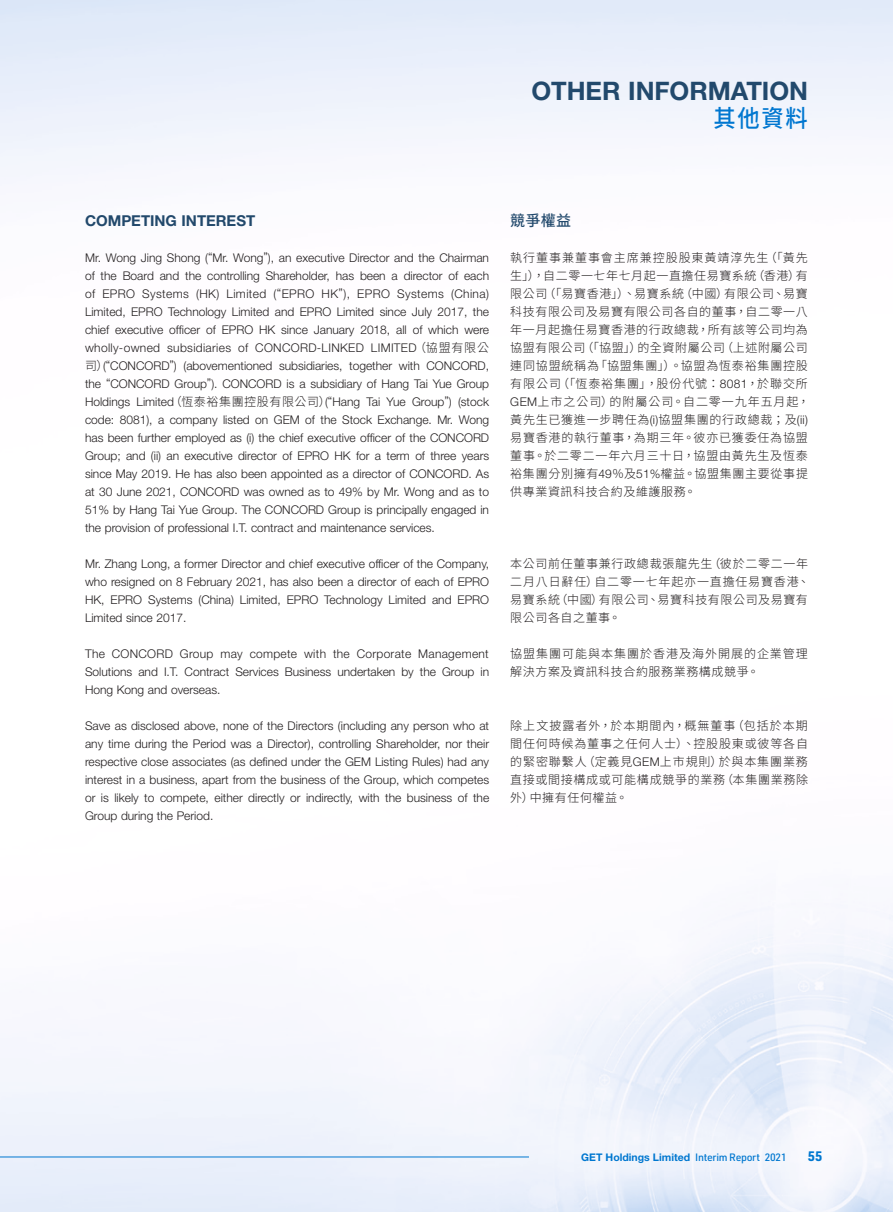
<style>
.page{position:relative;width:893px;height:1212px;background:#fff}
.page>*{position:absolute;margin:0;border:0;box-sizing:border-box;transform-origin:0 0}
.t1{font:700 25.5px "Helvetica Neue LT Std";color:#22496c}
.t2{font:500 24px "Source Han Sans TC";color:#0077d0;scale:.93 1}
.Heading_1{font:700 15px "Helvetica Neue LT Std";color:#22496c}
.C_Heading_1{font:500 15px "Source Han Sans TC";color:#22496c}
.t3{font:700 13.5px "URWDIN";color:#0077d0}
.Body_Text{font:300 12px/18px "Helvetica Neue LT Std";color:#231f20;text-align:justify}
.C_Body_Text{font:300 12px/18px "Source Han Sans TC";letter-spacing:.055em;color:#231f20}
.C_Body_Text-2{font:300 12px/18px "Source Han Sans TC";letter-spacing:.08em;color:#231f20}
.t4{font:700 10.5px "Helvetica Neue LT Std";color:#0077d0}
.s1{font-family:"Source Han Sans TC"}
.s2{font-family:"Helvetica Neue LT Std"}
.s3{font-family:"URWDIN";font-weight:500}
</style>
<div class="page">
<hr style="left:0;top:1156px;width:529px;height:1px;background:#0077d0">
<h1 class="t1" style="left:531px;top:75px;width:278px">OTHER INFORMATION</h1>
<h2 class="t2" style="left:713px;top:105px;width:103px">其他資料</h2>
<p class="Heading_1" style="left:85px;top:211px;width:172px">COMPETING INTEREST</p>
<p class="Body_Text" style="left:85px;top:248px;width:406px">Mr. Wong Jing Shong (“Mr. Wong”), an executive Director and the Chairman of the Board and the controlling Shareholder, has been a director of each of EPRO Systems (HK) Limited (“EPRO HK”), EPRO Systems (China)<br>Limited, EPRO Technology Limited and EPRO Limited since July 2017, the chief executive officer of EPRO HK since January 2018, all of which were wholly-owned subsidiaries of CONCORD-LINKED LIMITED<span class="s1">（協盟有限公司）</span>(“CONCORD”) (abovementioned subsidiaries, together with CONCORD, the “CONCORD Group”). CONCORD is a subsidiary of Hang Tai Yue Group Holdings Limited<span class="s1">（恆泰裕集團控股有限公司）</span>(“Hang Tai Yue Group”) (stock code: 8081), a company listed on GEM of the Stock Exchange. Mr. Wong has been further employed as (i) the chief executive officer of the CONCORD Group; and (ii) an executive director of EPRO HK for a term of three years since May 2019. He has also been appointed as a director of CONCORD. As at 30 June 2021, CONCORD was owned as to 49% by Mr. Wong and as to 51% by Hang Tai Yue Group. The CONCORD Group is principally engaged in the provision of professional I.T. contract and maintenance services.</p>
<p class="Body_Text" style="left:85px;top:554px;width:406px">Mr. Zhang Long, a former Director and chief executive officer of the Company, who resigned on 8 February 2021, has also been a director of each of EPRO HK, EPRO Systems (China) Limited, EPRO Technology Limited and EPRO Limited since 2017.</p>
<p class="Body_Text" style="left:85px;top:644px;width:406px">The CONCORD Group may compete with the Corporate Management Solutions and I.T. Contract Services Business undertaken by the Group in Hong Kong and overseas.</p>
<p class="Body_Text" style="left:85px;top:716px;width:406px">Save as disclosed above, none of the Directors (including any person who at any time during the Period was a Director), controlling Shareholder, nor their respective close associates (as defined under the GEM Listing Rules) had any interest in a business, apart from the business of the Group, which competes or is likely to compete, either directly or indirectly, with the business of the Group during the Period.</p>
<p class="C_Heading_1" style="left:510px;top:212px;width:63px">競爭權益</p>
<p class="C_Body_Text" style="left:510px;top:249px;width:301px">執行董事兼董事會主席兼控股股東黃靖淳先生（「黃先生」），自二零一七年七月起一直擔任易寶系統（香港）有限公司（「易寶香港」）、易寶系統（中國）有限公司、易寶科技有限公司及易寶有限公司各自的董事，自二零一八年一月起擔任易寶香港的行政總裁，所有該等公司均為協盟有限公司（「協盟」）的全資附屬公司（上述附屬公司連同協盟統稱為「協盟集團」）。協盟為恆泰裕集團控股有限公司（「恆泰裕集團」，股份代號：<span class="s2">8081</span>，於聯交所<br><span class="s2">GEM</span>上市之公司）的附屬公司。自二零一九年五月起，黃先生已獲進一步聘任為<span class="s2">(i)</span>協盟集團的行政總裁；及<span class="s2">(ii)</span>易寶香港的執行董事，為期三年。彼亦已獲委任為協盟董事。於二零二一年六月三十日，協盟由黃先生及恆泰裕集團分別擁有<span class="s2">49</span>％及<span class="s2">51%</span>權益。協盟集團主要從事提供專業資訊科技合約及維護服務。</p>
<p class="C_Body_Text" style="left:510px;top:555px;width:301px">本公司前任董事兼行政總裁張龍先生（彼於二零二一年二月八日辭任）自二零一七年起亦一直擔任易寶香港、易寶系統（中國）有限公司、易寶科技有限公司及易寶有限公司各自之董事。</p>
<p class="C_Body_Text-2" style="left:510px;top:645px;width:299px">協盟集團可能與本集團於香港及海外開展的企業管理解決方案及資訊科技合約服務業務構成競爭。</p>
<p class="C_Body_Text" style="left:510px;top:717px;width:299px;text-align:justify">除上文披露者外，於本期間內，概無董事（包括於本期間任何時候為董事之任何人士）、控股股東或彼等各自的緊密聯繫人（定義見<span class="s2">GEM</span>上市規則）於與本集團業務直接或間接構成或可能構成競爭的業務（本集團業務除外）中擁有任何權益。</p>
<p class="t4" style="left:581px;top:1150px;width:207px">GET Holdings Limited <span class="s3">Interim Report 2021</span></p>
<p class="t3" style="left:808px;top:1147px;width:16px">55</p>
</div>
